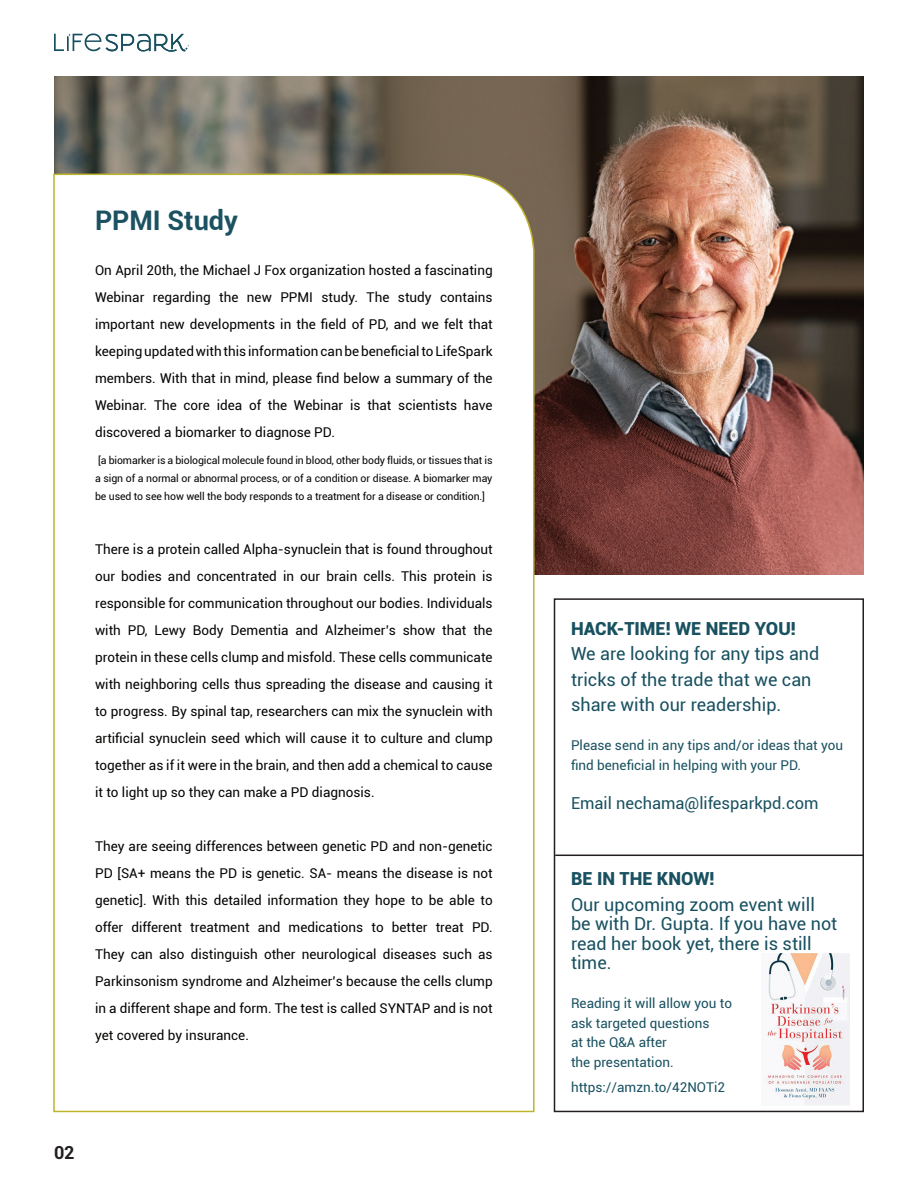
<style>
.page{position:relative;width:918px;height:1188px;background:#fff}
.page>*{position:absolute;margin:0;border:0;box-sizing:border-box;transform-origin:0 0}
.t1{font:700 27px "Roboto";color:#1b5160}
.t2{font:18px/19.5px "Roboto";color:#195160}
.t3{font:900 18px "Roboto";color:#195160}
.t4{font:700 18px "Roboto";color:#231f20}
.t5{font:16.5px "Roboto";color:#195160}
.t6{font:13.5px/27px "Roboto";color:#040503;text-align:justify}
.t7{font:13.5px/19.5px "Roboto";color:#195160}
.t8{font:10.5px/18px "Roboto";letter-spacing:-.01em;color:#040503;text-align:justify}
</style>
<div class="page">
<div style="left:554px;top:598px;width:310px;height:514px;border:2px solid #231f20"></div>
<img style="left:54px;top:77px;width:810px;height:498px">
<svg style="left:53px;top:173px;width:482px;height:940px"></svg>
<svg style="left:54px;top:33px;width:135px;height:18px"></svg>
<hr style="left:555px;top:855px;width:309px;height:1px;background:#231f20">
<img style="left:766px;top:954px;width:83px;height:151px">
<h1 class="t1" style="left:95px;top:202px;width:144px">PPMI Study</h1>
<p class="t6" style="left:95px;top:256px;width:399px">On April 20th, the Michael J Fox organization hosted a fascinating Webinar regarding the new PPMI study. The study contains important new developments in the field of PD, and we felt that keeping updated with this information can be beneficial to LifeSpark members. With that in mind, please find below a summary of the Webinar. The core idea of the Webinar is that scientists have discovered a biomarker to diagnose PD.</p>
<p class="t8" style="left:95px;top:451px;width:399px">[a biomarker is a biological molecule found in blood, other body fluids, or tissues that is a sign of a normal or abnormal process, or of a condition or disease. A biomarker may be used to see how well the body responds to a treatment for a disease or condition.]</p>
<p class="t6" style="left:95px;top:535px;width:399px">There is a protein called Alpha-synuclein that is found throughout our bodies and concentrated in our brain cells. This protein is responsible for communication throughout our bodies. Individuals with PD, Lewy Body Dementia and Alzheimer’s show that the protein in these cells clump and misfold. These cells communicate with neighboring cells thus spreading the disease and causing it to progress. By spinal tap, researchers can mix the synuclein with artificial synuclein seed which will cause it to culture and clump together as if it were in the brain, and then add a chemical to cause it to light up so they can make a PD diagnosis.</p>
<p class="t6" style="left:95px;top:832px;width:399px">They are seeing differences between genetic PD and non-genetic PD [SA+ means the PD is genetic. SA- means the disease is not genetic]. With this detailed information they hope to be able to offer different treatment and medications to better treat PD.<br>They can also distinguish other neurological diseases such as Parkinsonism syndrome and Alzheimer’s because the cells clump in a different shape and form. The test is called SYNTAP and is not yet covered by insurance.</p>
<h2 class="t4" style="left:54px;top:1140px;width:22px">02</h2>
<h2 class="t3" style="left:571px;top:616px;width:226px">HACK-TIME! WE NEED YOU!</h2>
<h2 class="t2" style="left:571px;top:641px;width:250px;line-height:25.5px">We are looking for any tips and tricks of the trade that we can share with our readership.</h2>
<p class="t7" style="left:571px;top:735px;width:274px">Please send in any tips and/or ideas that you find beneficial in helping with your PD.</p>
<p class="t5" style="left:571px;top:791px;width:249px">Email nechama@lifesparkpd.com</p>
<h2 class="t3" style="left:571px;top:866px;width:145px">BE IN THE KNOW!</h2>
<h2 class="t2" style="left:571px;top:894px;width:268px">Our upcoming zoom event will be with Dr. Gupta. If you have not read her book yet, there is still time.</h2>
<p class="t7" style="left:571px;top:993px;width:163px">Reading it will allow you to ask targeted questions<br>at the Q&amp;A after<br>the presentation.</p>
<p class="t7" style="left:571px;top:1077px;width:156px">https://amzn.to/42NOTi2</p>
</div>
